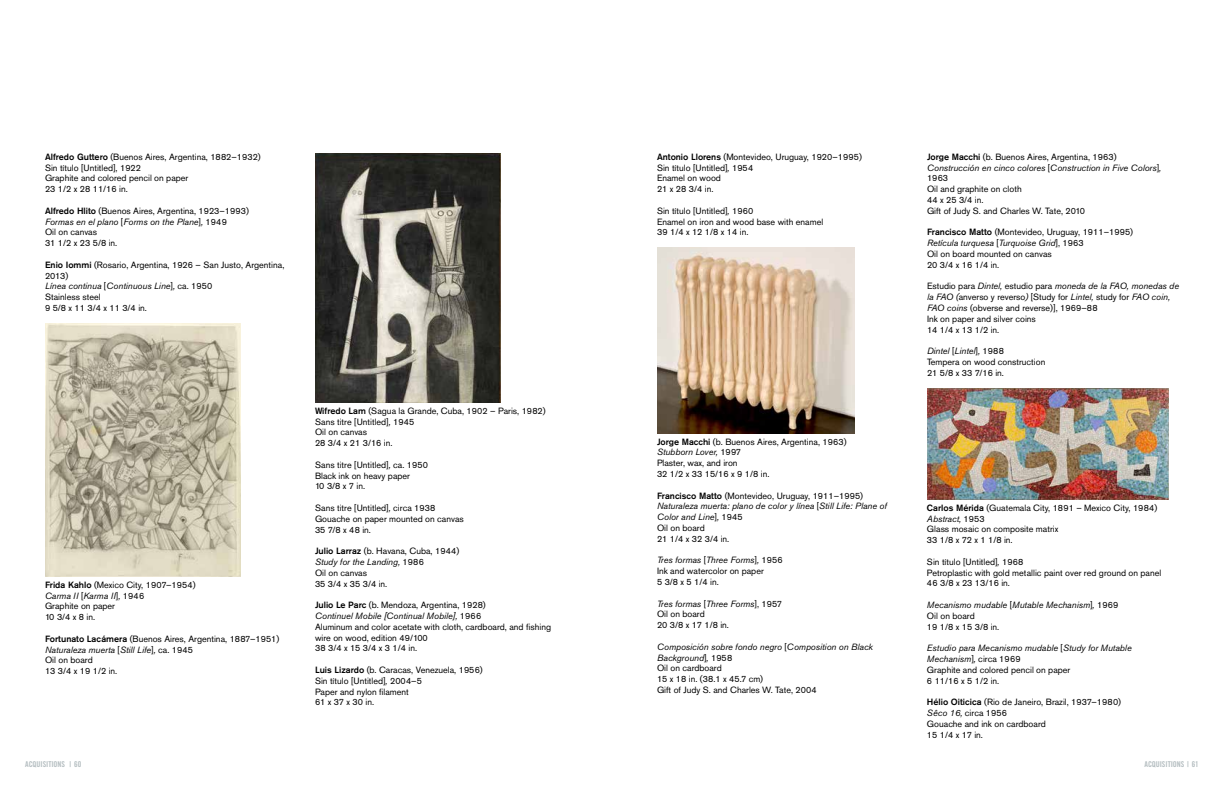
<style>
.page{position:relative;width:1224px;height:792px;background:#fff}
.page>*{position:absolute;margin:0;border:0;box-sizing:border-box;transform-origin:0 0}
.t1{font:9px/10.8px "Akzidenz Grotesk Std";color:#000}
.t2{font:italic 9px/10.8px "Akzidenz Grotesk Std";color:#000}
.t3{font:8px "Trade Gothic Bold Cond Twenty";letter-spacing:-.005em;color:#b5bec1}
.s1{font-weight:500}
.s2{font-style:italic}
.s3{font-weight:500;font-style:normal}
.s4{font-style:normal}
</style>
<div class="page">
<img style="left:45px;top:324px;width:196px;height:253px">
<img style="left:315px;top:153px;width:185px;height:250px">
<img style="left:657px;top:248px;width:197px;height:186px">
<img style="left:927px;top:388px;width:241px;height:112px">
<p class="t1" style="left:45px;top:151px;width:217px"><span class="s1">Alfredo Guttero</span> (Buenos Aires, Argentina, 1882–1932)<br>Sin título [Untitled], 1922<br>Graphite and colored pencil on paper<br>23 1/2 x 28 11/16 in.</p>
<p class="t1" style="left:45px;top:205px;width:206px"><span class="s1">Alfredo Hlito</span> (Buenos Aires, Argentina, 1923–1993)<br><span class="s2">Formas en el plano</span> [<span class="s2">Forms on the Plane</span>]<span class="s2">,</span> 1949<br>Oil on canvas<br>31 1/2 x 23 5/8 in.</p>
<p class="t1" style="left:45px;top:259px;width:241px"><span class="s1">Enio Iommi</span> (Rosario, Argentina, 1926 – San Justo, Argentina,<br>2013)<br><span class="s2">Línea continua</span> [<span class="s2">Continuous Line</span>]<span class="s2">,</span> ca. 1950<br>Stainless steel<br>9 5/8 x 11 3/4 x 11 3/4 in.</p>
<p class="t1" style="left:45px;top:579px;width:152px"><span class="s1">Frida Kahlo</span> (Mexico City, 1907–1954)<br><span class="s2">Carma II</span> [<span class="s2">Karma II</span>]<span class="s2">,</span> 1946<br>Graphite on paper<br>10 3/4 x 8 in.</p>
<p class="t1" style="left:45px;top:633px;width:236px"><span class="s1">Fortunato Lacámera</span> (Buenos Aires, Argentina, 1887–1951)<br><span class="s2">Naturaleza muerta</span> [<span class="s2">Still Life</span>]<span class="s2">,</span> ca. 1945<br>Oil on board<br>13 3/4 x 19 1/2 in.</p>
<p class="t1" style="left:315px;top:405px;width:232px"><span class="s1">Wifredo Lam</span> (Sagua la Grande, Cuba, 1902 – Paris, 1982)<br>Sans titre [Untitled]<span class="s2">,</span> 1945<br>Oil on canvas<br>28 3/4 x 21 3/16 in.</p>
<p class="t1" style="left:315px;top:459px;width:115px">Sans titre [Untitled]<span class="s2">,</span> ca. 1950<br>Black ink on heavy paper<br>10 3/8 x 7 in.</p>
<p class="t1" style="left:315px;top:502px;width:150px">Sans titre [Untitled]<span class="s2">,</span> circa 1938<br>Gouache on paper mounted on canvas<br>35 7/8 x 48 in.</p>
<p class="t1" style="left:315px;top:546px;width:146px"><span class="s1">Julio Larraz</span> (b. Havana, Cuba, 1944)<br><span class="s2">Study for the Landing,</span> 1986<br>Oil on canvas<br>35 3/4 x 35 3/4 in.</p>
<p class="t1" style="left:315px;top:600px;width:238px"><span class="s1">Julio Le Parc</span> (b. Mendoza, Argentina, 1928)<br><span class="s2">Continuel Mobile [Continual Mobile],</span> 1966<br>Aluminum and color acetate with cloth, cardboard, and fishing wire on wood, edition 49/100<br>38 3/4 x 15 3/4 x 3 1/4 in.</p>
<p class="t1" style="left:315px;top:664px;width:169px"><span class="s1">Luis Lizardo</span> (b. Caracas, Venezuela, 1956)<br>Sin título [Untitled]<span class="s2">,</span> 2004–5<br>Paper and nylon filament<br>61 x 37 x 30 in.</p>
<p class="t1" style="left:657px;top:151px;width:206px"><span class="s1">Antonio Llorens</span> (Montevideo, Uruguay, 1920–1995)<br>Sin título [Untitled]<span class="s2">,</span> 1954<br>Enamel on wood<br>21 x 28 3/4 in.</p>
<p class="t1" style="left:657px;top:205px;width:168px">Sin título [Untitled]<span class="s2">,</span> 1960<br>Enamel on iron and wood base with enamel<br>39 1/4 x 12 1/8 x 14 in.</p>
<p class="t1" style="left:657px;top:436px;width:191px"><span class="s1">Jorge Macchi</span> (b. Buenos Aires, Argentina, 1963)<br><span class="s2">Stubborn Lover,</span> 1997<br>Plaster, wax, and iron<br>32 1/2 x 33 15/16 x 9 1/8 in.</p>
<p class="t2" style="left:657px;top:490px;width:231px"><span class="s3">Francisco Matto</span> <span class="s4">(Montevideo, Uruguay, 1911–1995)<br></span>Naturaleza muerta: plano de color y línea <span class="s4">[</span>Still Life: Plane of<br>Color and Line<span class="s4">]</span>, <span class="s4">1945<br>Oil on board<br>21 1/4 x 32 3/4 in.</span></p>
<p class="t1" style="left:657px;top:555px;width:127px"><span class="s2">Tres formas</span> [<span class="s2">Three Forms</span>]<span class="s2">,</span> 1956<br>Ink and watercolor on paper<br>5 3/8 x 5 1/4 in.</p>
<p class="t1" style="left:657px;top:598px;width:127px"><span class="s2">Tres formas</span> [<span class="s2">Three Forms</span>], 1957<br>Oil on board<br>20 3/8 x 17 1/8 in.</p>
<p class="t1" style="left:657px;top:641px;width:217px"><span class="s2">Composición sobre fondo negro</span> [<span class="s2">Composition on Black<br>Background</span>]<span class="s2">,</span> 1958<br>Oil on cardboard<br>15 x 18 in. (38.1 x 45.7 cm)<br>Gift of Judy S. and Charles W. Tate, 2004</p>
<p class="t1" style="left:927px;top:151px;width:236px"><span class="s1">Jorge Macchi</span> (b. Buenos Aires, Argentina, 1963)<br><span class="s2">Construcción en cinco colores</span> [<span class="s2">Construction in Five Colors</span>]<span class="s2">,<br></span>1963<br>Oil and graphite on cloth<br>44 x 25 3/4 in.<br>Gift of Judy S. and Charles W. Tate, 2010</p>
<p class="t1" style="left:927px;top:227px;width:208px"><span class="s1">Francisco Matto</span> (Montevideo, Uruguay, 1911–1995)<br><span class="s2">Retícula turquesa</span> [<span class="s2">Turquoise Grid</span>], 1963<br>Oil on board mounted on canvas<br>20 3/4 x 16 1/4 in.</p>
<p class="t1" style="left:927px;top:281px;width:254px">Estudio para <span class="s2">Dintel,</span> estudio para <span class="s2">moneda de la FAO, monedas de la FAO (</span>anverso y reverso<span class="s2">)</span> [Study for <span class="s2">Lintel,</span> study for <span class="s2">FAO coin, FAO coins</span> (obverse and reverse)], 1969–88<br>Ink on paper and silver coins<br>14 1/4 x 13 1/2 in.</p>
<p class="t1" style="left:927px;top:346px;width:120px"><span class="s2">Dintel</span> [<span class="s2">Lintel</span>]<span class="s2">,</span> 1988<br>Tempera on wood construction<br>21 5/8 x 33 7/16 in.</p>
<p class="t1" style="left:927px;top:502px;width:232px"><span class="s1">Carlos Mérida</span> (Guatemala City, 1891 – Mexico City, 1984)<br><span class="s2">Abstract,</span> 1953<br>Glass mosaic on composite matrix<br>33 1/8 x 72 x 1 1/8 in.</p>
<p class="t1" style="left:927px;top:556px;width:236px">Sin título [Untitled]<span class="s2">,</span> 1968<br>Petroplastic with gold metallic paint over red ground on panel<br>46 3/8 x 23 13/16 in.</p>
<p class="t2" style="left:927px;top:599px;width:193px">Mecanismo mudable <span class="s4">[</span>Mutable Mechanism<span class="s4">]</span>, <span class="s4">1969<br>Oil on board<br>19 1/8 x 15 3/8 in.</span></p>
<p class="t1" style="left:927px;top:643px;width:206px"><span class="s2">Estudio para Mecanismo mudable</span> [<span class="s2">Study for Mutable<br>Mechanism</span>]<span class="s2">,</span> circa 1969<br>Graphite and colored pencil on paper<br>6 11/16 x 5 1/2 in.</p>
<p class="t1" style="left:927px;top:697px;width:196px"><span class="s1">Hélio Oiticica</span> (Rio de Janeiro, Brazil, 1937–1980)<br><span class="s2">Sêco 16,</span> circa 1956<br>Gouache and ink on cardboard<br>15 1/4 x 17 in.</p>
<p class="t3" style="left:25px;top:759px;width:58px">ACQUISITIONS | 60</p>
<p class="t3" style="left:1144px;top:759px;width:56px">ACQUISITIONS | 61</p>
</div>
